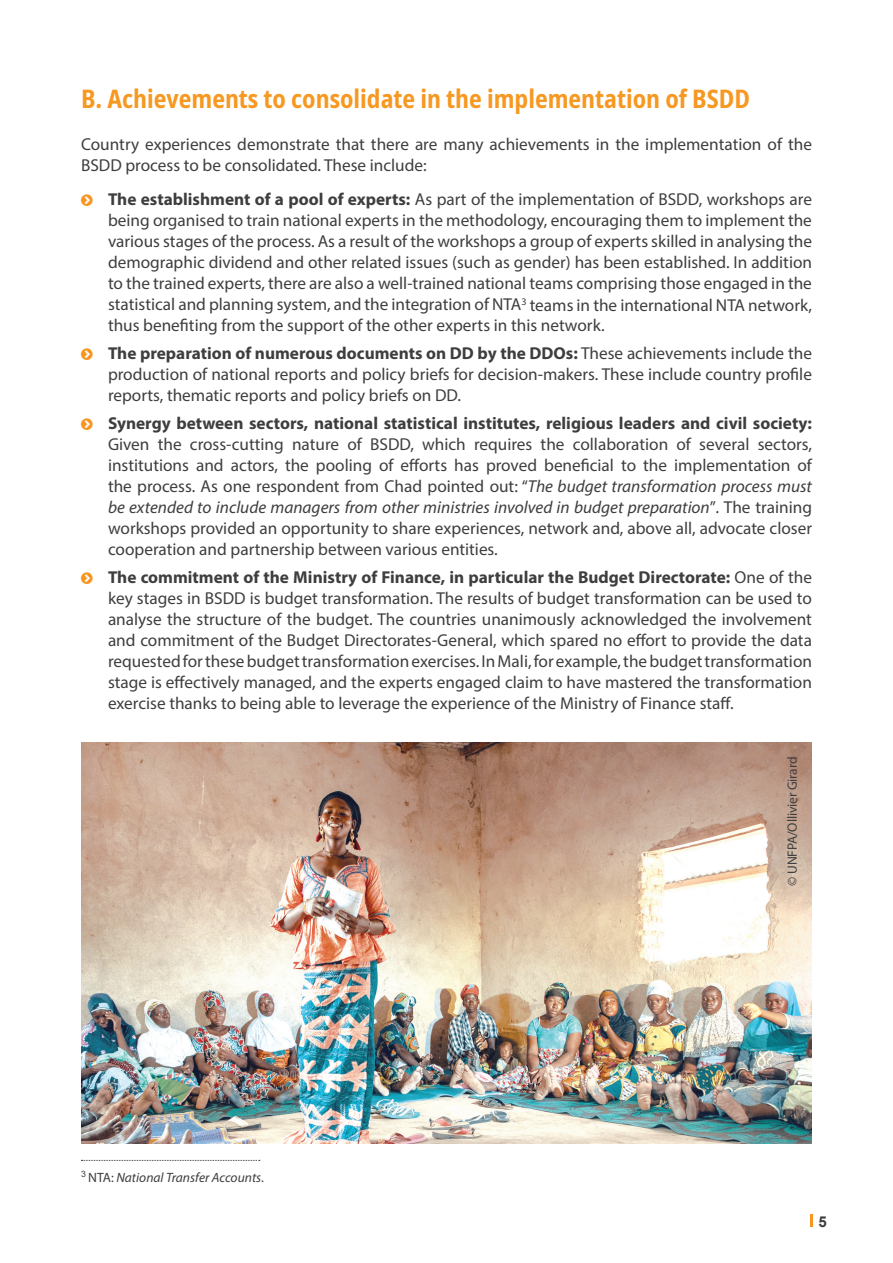
<style>
.page{position:relative;width:893px;height:1263px;background:#fff}
.page>*{position:absolute;margin:0;border:0;box-sizing:border-box;transform-origin:0 0}
.Paragraph_Style_4{font:700 condensed 25.5px "Noto Sans";color:#f79821}
.Paragraph_Style_4-2{font:17.25px/21px "Myriad Pro";color:#3e3e3f;text-align:justify}
.t1{font:700 15px "Arial";color:#3e3e3f}
.FOOTNOTE_arial{font:italic 13.5px "Myriad Pro";color:#3e3e3f}
.FOOTNOTE_arial-2{font:13.5px "Myriad Pro";letter-spacing:-.01em;color:#3e3e3f}
.s1{font-weight:700}
.s2{font-style:italic}
.s3{font-style:normal}
</style>
<div class="page">
<svg style="left:811px;top:1214px;width:2px;height:13px"></svg>
<img style="left:81px;top:742px;width:731px;height:402px">
<hr style="left:0;top:0;width:1px;height:1263px;background:#e1d8cd">
<svg style="left:81px;top:1160px;width:179px;height:1px"></svg>
<p class="Paragraph_Style_4" style="left:81px;top:81px;width:671px">B. Achievements to consolidate in the implementation of BSDD</p>
<p class="Paragraph_Style_4-2" style="left:81px;top:133px;width:732px">Country experiences demonstrate that there are many achievements in the implementation of the<br>BSDD process to be consolidated. These include:</p>
<p class="Paragraph_Style_4-2" style="left:108px;top:189px;width:706px"><span class="s1">The establishment of a pool of experts:</span> As part of the implementation of BSDD, workshops are being organised to train national experts in the methodology, encouraging them to implement the various stages of the process. As a result of the workshops a group of experts skilled in analysing the demographic dividend and other related issues (such as gender) has been established. In addition to the trained experts, there are also a well-trained national teams comprising those engaged in the statistical and planning system, and the integration of NTA<sup>3</sup> teams in the international NTA network, thus benefiting from the support of the other experts in this network.</p>
<p class="Paragraph_Style_4-2" style="left:108px;top:343px;width:705px"><span class="s1">The preparation of numerous documents on DD by the DDOs:</span> These achievements include the production of national reports and policy briefs for decision-makers. These include country profile reports, thematic reports and policy briefs on DD.</p>
<p class="Paragraph_Style_4-2" style="left:108px;top:412px;width:705px"><span class="s1">Synergy between sectors, national statistical institutes, religious leaders and civil society:<br></span>Given the cross-cutting nature of BSDD, which requires the collaboration of several sectors, institutions and actors, the pooling of efforts has proved beneficial to the implementation of the process. As one respondent from Chad pointed out: “<span class="s2">The budget transformation process must be extended to include managers from other ministries involved in budget preparation</span>”<span class="s2">.</span> The training workshops provided an opportunity to share experiences, network and, above all, advocate closer cooperation and partnership between various entities.</p>
<p class="Paragraph_Style_4-2" style="left:108px;top:566px;width:705px"><span class="s1">The commitment of the Ministry of Finance, in particular the Budget Directorate:</span> One of the key stages in BSDD is budget transformation. The results of budget transformation can be used to analyse the structure of the budget. The countries unanimously acknowledged the involvement and commitment of the Budget Directorates-General, which spared no effort to provide the data requested for these budget transformation exercises. In Mali, for example, the budget transformation stage is effectively managed, and the experts engaged claim to have mastered the transformation exercise thanks to being able to leverage the experience of the Ministry of Finance staff.</p>
<p class="FOOTNOTE_arial" style="left:81px;top:1169px;width:185px"><sup>3</sup> <span class="s3">NTA:</span> National Transfer Accounts<span class="s3">.</span></p>
<p class="FOOTNOTE_arial-2" style="left:784px;top:886px;width:131px;rotate:-90deg">© UNFPA/Ollivier Girard</p>
<p class="t1" style="left:818px;top:1211px;width:10px">5</p>
</div>
